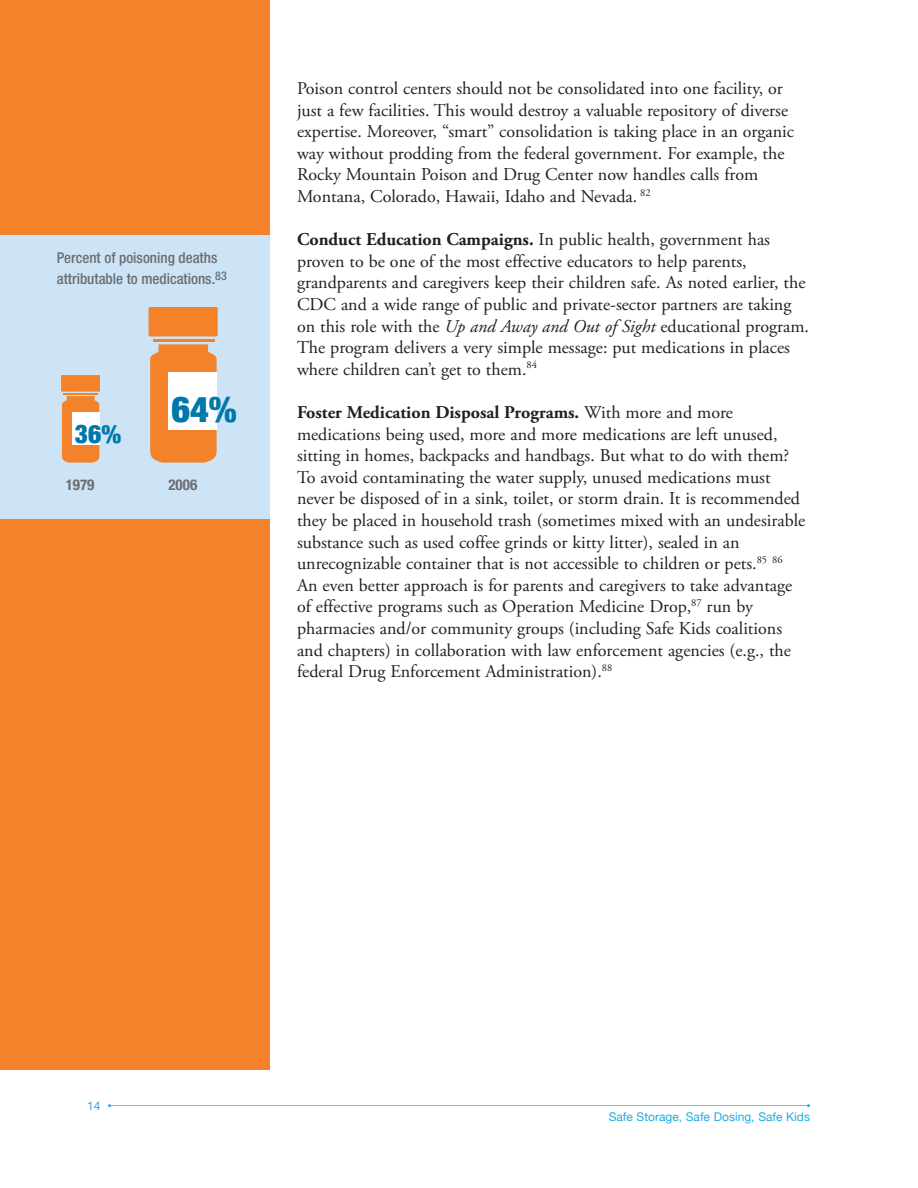
<style>
.page{position:relative;width:918px;height:1188px;background:#fff}
.page>*{position:absolute;margin:0;border:0;box-sizing:border-box;transform-origin:0 0}
.t1{font:900 condensed 36px "Helvetica Neue";color:#0078aa}
.t2{font:900 condensed 25.5px "Helvetica Neue";color:#0078aa}
.t3{font:18px/21.6px "Adobe Garamond Pro";color:#231f20}
.t4{font:500 condensed 15px/21.8px "Helvetica Neue";color:#6c6d70}
.t5{font:700 condensed 15px "Helvetica Neue";color:#6c6d70}
.t6{font:12px "Helvetica Neue";color:#24aae1}
.s1{font-weight:700}
.s2{font-style:italic}
</style>
<div class="page">
<hr style="left:111px;top:1105px;width:696px;height:1px;background:#2aabe2">
<div style="left:0;top:0;width:270px;height:1069px;background:#f4822b"></div>
<div style="left:0;top:235px;width:270px;height:284px;background:#cce4f6"></div>
<div style="left:149px;top:307px;width:69px;height:29px;background:#f4822b;border-radius:2px"></div>
<svg style="left:150px;top:344px;width:67px;height:119px"></svg>
<div style="left:168px;top:372px;width:49px;height:58px;background:#fff"></div>
<hr style="left:153px;top:339px;width:61px;height:2px;background:#f4822b">
<div style="left:61px;top:375px;width:39px;height:17px;background:#f4822b"></div>
<svg style="left:61px;top:396px;width:39px;height:67px"></svg>
<div style="left:72px;top:412px;width:28px;height:32px;background:#fff"></div>
<hr style="left:64px;top:393px;width:34px;height:1px;background:#f4822b">
<p class="t4" style="left:57px;top:246px;width:172px">Percent of poisoning deaths attributable to medications.<sup>83</sup></p>
<h2 class="t2" style="left:75px;top:418px;width:48px">36%</h2>
<h1 class="t1" style="left:172px;top:387px;width:67px">64%</h1>
<p class="t5" style="left:66px;top:475px;width:30px">1979</p>
<p class="t5" style="left:168px;top:475px;width:30px">2006</p>
<p class="t3" style="left:297px;top:78px;width:499px">Poison control centers should not be consolidated into one facility, or just a few facilities. This would destroy a valuable repository of diverse expertise. Moreover, “smart” consolidation is taking place in an organic way without prodding from the federal government. For example, the Rocky Mountain Poison and Drug Center now handles calls from Montana, Colorado, Hawaii, Idaho and Nevada. <sup>82</sup></p>
<p class="t3" style="left:297px;top:229px;width:514px"><span class="s1">Conduct Education Campaigns.</span> In public health, government has proven to be one of the most effective educators to help parents, grandparents and caregivers keep their children safe. As noted earlier, the CDC and a wide range of public and private-sector partners are taking on this role with the <span class="s2">Up and Away and Out of Sight</span> educational program.<br>The program delivers a very simple message: put medications in places where children can’t get to them.<sup>84</sup></p>
<p class="t3" style="left:297px;top:402px;width:510px"><span class="s1">Foster Medication Disposal Programs.</span> With more and more medications being used, more and more medications are left unused, sitting in homes, backpacks and handbags. But what to do with them?<br>To avoid contaminating the water supply, unused medications must never be disposed of in a sink, toilet, or storm drain. It is recommended they be placed in household trash (sometimes mixed with an undesirable substance such as used coffee grinds or kitty litter), sealed in an unrecognizable container that is not accessible to children or pets.<sup>85</sup> <sup>86<br></sup>An even better approach is for parents and caregivers to take advantage of effective programs such as Operation Medicine Drop,<sup>87</sup> run by pharmacies and/or community groups (including Safe Kids coalitions and chapters) in collaboration with law enforcement agencies (e.g., the federal Drug Enforcement Administration).<sup>88</sup></p>
<p class="t6" style="left:87px;top:1098px;width:15px">14</p>
<p class="t6" style="left:609px;top:1109px;width:203px">Safe Storage, Safe Dosing, Safe Kids</p>
</div>
